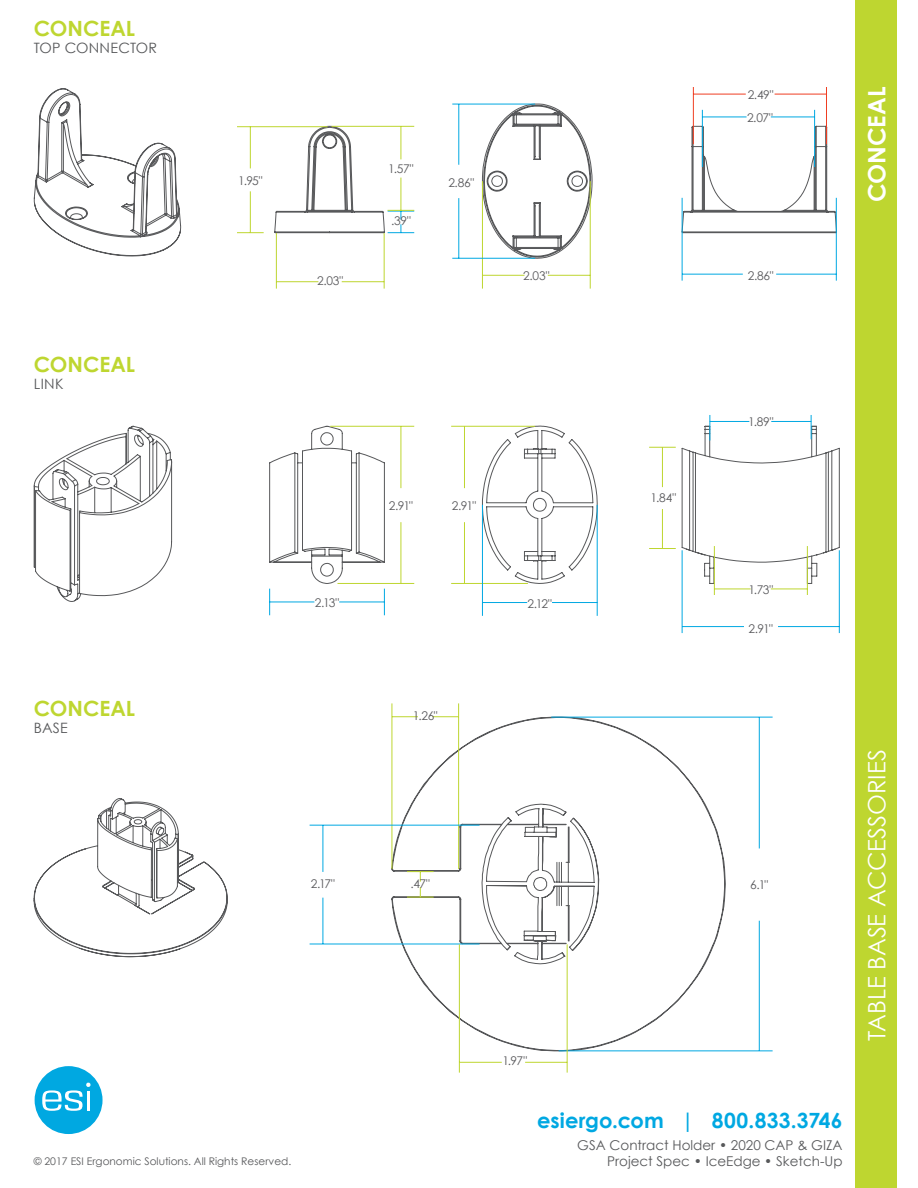
<style>
.page{position:relative;width:918px;height:1188px;background:#fff}
.page>*{position:absolute;margin:0;border:0;box-sizing:border-box;transform-origin:0 0}
.t1{font:24px "Century Gothic";color:#fff}
.t2{font:700 24px "Century Gothic";letter-spacing:-.005em;color:#fff}
.bold_footer{font:700 21px "Century Gothic";letter-spacing:.005em;color:#00a8e2}
.Technology_Solutions{font:700 21px "Century Gothic";color:#bed630}
.Technology_Solutions-2{font:14.25px "Century Gothic";letter-spacing:.015em;color:#57585a}
.footer_body{font:13.5px/16.2px "Century Gothic";color:#57585a;text-align:right}
.t3{font:12px "Century Gothic";letter-spacing:-.05em;color:#59595c}
.copyright{font:10.5px "Century Gothic";color:#57585a}
</style>
<div class="page">
<svg style="left:391px;top:716px;width:335px;height:336px"></svg>
<svg style="left:33px;top:798px;width:195px;height:159px"></svg>
<hr style="left:759px;top:921px;width:1px;height:130px;background:#00a8e2">
<hr style="left:559px;top:1050px;width:214px;height:1px;background:#00a8e2">
<hr style="left:759px;top:717px;width:1px;height:131px;background:#00a8e2">
<hr style="left:551px;top:717px;width:222px;height:1px;background:#00a8e2">
<svg style="left:407px;top:871px;width:27px;height:27px"></svg>
<svg style="left:393px;top:716px;width:25px;height:1px"></svg>
<hr style="left:392px;top:703px;width:1px;height:166px;background:#bed630">
<svg style="left:432px;top:716px;width:26px;height:1px"></svg>
<hr style="left:458px;top:703px;width:1px;height:166px;background:#bed630">
<hr style="left:323px;top:898px;width:1px;height:46px;background:#00a8e2">
<hr style="left:310px;top:944px;width:170px;height:1px;background:#00a8e2">
<hr style="left:323px;top:825px;width:1px;height:47px;background:#00a8e2">
<hr style="left:310px;top:825px;width:170px;height:1px;background:#00a8e2">
<hr style="left:525px;top:1062px;width:42px;height:1px;background:#bed630">
<hr style="left:567px;top:944px;width:1px;height:129px;background:#bed630">
<hr style="left:459px;top:1062px;width:43px;height:1px;background:#bed630">
<hr style="left:459px;top:944px;width:1px;height:129px;background:#bed630">
<svg style="left:482px;top:103px;width:111px;height:156px"></svg>
<svg style="left:681px;top:125px;width:156px;height:108px"></svg>
<svg style="left:33px;top:88px;width:148px;height:169px"></svg>
<hr style="left:482px;top:275px;width:42px;height:1px;background:#bed630">
<hr style="left:482px;top:181px;width:1px;height:108px;background:#bed630">
<hr style="left:548px;top:275px;width:42px;height:1px;background:#bed630">
<hr style="left:590px;top:181px;width:1px;height:108px;background:#bed630">
<hr style="left:458px;top:198px;width:1px;height:60px;background:#00a8e2">
<hr style="left:452px;top:258px;width:83px;height:1px;background:#00a8e2">
<hr style="left:458px;top:104px;width:1px;height:61px;background:#00a8e2">
<hr style="left:452px;top:104px;width:83px;height:1px;background:#00a8e2">
<hr style="left:276px;top:281px;width:42px;height:1px;background:#bed630">
<hr style="left:276px;top:233px;width:1px;height:56px;background:#bed630">
<hr style="left:342px;top:281px;width:42px;height:1px;background:#bed630">
<hr style="left:384px;top:233px;width:1px;height:56px;background:#bed630">
<hr style="left:776px;top:274px;width:60px;height:1px;background:#00a8e2">
<hr style="left:836px;top:198px;width:1px;height:83px;background:#00a8e2">
<hr style="left:682px;top:274px;width:61px;height:1px;background:#00a8e2">
<hr style="left:682px;top:198px;width:1px;height:83px;background:#00a8e2">
<hr style="left:775px;top:94px;width:52px;height:1px;background:#ef3e22">
<hr style="left:826px;top:87px;width:1px;height:57px;background:#ef3e22">
<hr style="left:693px;top:94px;width:53px;height:1px;background:#ef3e22">
<hr style="left:693px;top:87px;width:1px;height:57px;background:#ef3e22">
<hr style="left:771px;top:117px;width:44px;height:1px;background:#00a8e2">
<hr style="left:814px;top:110px;width:1px;height:57px;background:#00a8e2">
<hr style="left:702px;top:117px;width:45px;height:1px;background:#00a8e2">
<hr style="left:702px;top:110px;width:1px;height:57px;background:#00a8e2">
<svg style="left:274px;top:126px;width:140px;height:107px"></svg>
<hr style="left:401px;top:126px;width:1px;height:33px;background:#bed630">
<hr style="left:332px;top:126px;width:82px;height:1px;background:#bed630">
<hr style="left:250px;top:191px;width:1px;height:42px;background:#bed630">
<svg style="left:237px;top:232px;width:27px;height:1px"></svg>
<hr style="left:250px;top:127px;width:1px;height:41px;background:#bed630">
<hr style="left:237px;top:126px;width:91px;height:1px;background:#bed630">
<svg style="left:33px;top:425px;width:139px;height:177px"></svg>
<svg style="left:482px;top:425px;width:116px;height:159px"></svg>
<hr style="left:401px;top:522px;width:1px;height:61px;background:#bed630">
<hr style="left:338px;top:583px;width:76px;height:1px;background:#bed630">
<hr style="left:401px;top:426px;width:1px;height:62px;background:#bed630">
<hr style="left:330px;top:426px;width:84px;height:1px;background:#bed630">
<hr style="left:778px;top:626px;width:61px;height:1px;background:#00a8e2">
<hr style="left:839px;top:550px;width:1px;height:83px;background:#00a8e2">
<hr style="left:682px;top:626px;width:62px;height:1px;background:#00a8e2">
<hr style="left:682px;top:550px;width:1px;height:83px;background:#00a8e2">
<hr style="left:714px;top:589px;width:37px;height:1px;background:#bed630">
<hr style="left:714px;top:546px;width:1px;height:49px;background:#bed630">
<hr style="left:771px;top:589px;width:36px;height:1px;background:#bed630">
<hr style="left:807px;top:546px;width:1px;height:49px;background:#bed630">
<svg style="left:649px;top:415px;width:191px;height:169px"></svg>
<svg style="left:269px;top:425px;width:116px;height:190px"></svg>
<hr style="left:464px;top:522px;width:1px;height:61px;background:#bed630">
<hr style="left:451px;top:583px;width:77px;height:1px;background:#bed630">
<hr style="left:464px;top:426px;width:1px;height:62px;background:#bed630">
<hr style="left:451px;top:426px;width:84px;height:1px;background:#bed630">
<hr style="left:482px;top:602px;width:45px;height:1px;background:#00a8e2">
<hr style="left:482px;top:505px;width:1px;height:111px;background:#00a8e2">
<hr style="left:552px;top:602px;width:45px;height:1px;background:#00a8e2">
<hr style="left:597px;top:505px;width:1px;height:111px;background:#00a8e2">
<div style="left:855px;top:0;width:42px;height:1188px;background:#bed630"></div>
<div style="left:35px;top:1066px;width:68px;height:68px;background:#00a8e1;border-radius:50%"></div>
<svg style="left:42px;top:1083px;width:48px;height:28px"></svg>
<hr style="left:87px;top:1091px;width:3px;height:19px;background:#fff">
<p class="Technology_Solutions" style="left:34px;top:12px;width:103px">CONCEAL</p>
<p class="Technology_Solutions-2" style="left:34px;top:38px;width:125px">TOP CONNECTOR</p>
<p class="Technology_Solutions" style="left:34px;top:348px;width:103px">CONCEAL</p>
<p class="Technology_Solutions-2" style="left:34px;top:374px;width:31px">LINK</p>
<p class="t3" style="left:238px;top:173px;width:26px">1.95"</p>
<p class="t3" style="left:388px;top:160px;width:27px">1.57"</p>
<p class="t3" style="left:391px;top:212px;width:21px">.39"</p>
<p class="t3" style="left:448px;top:175px;width:27px">2.86"</p>
<p class="t3" style="left:748px;top:86px;width:27px">2.49"</p>
<p class="t3" style="left:747px;top:109px;width:27px">2.07"</p>
<p class="t3" style="left:317px;top:272px;width:28px">2.03"</p>
<p class="t3" style="left:748px;top:268px;width:27px">2.86"</p>
<p class="t3" style="left:523px;top:268px;width:28px">2.03"</p>
<p class="t3" style="left:389px;top:497px;width:26px">2.91"</p>
<p class="t3" style="left:452px;top:497px;width:26px">2.91"</p>
<p class="t3" style="left:651px;top:489px;width:27px">1.84"</p>
<p class="t3" style="left:748px;top:414px;width:27px">1.89"</p>
<p class="t2" style="left:858px;top:202px;width:117px;rotate:-90deg">CONCEAL</p>
<p class="Technology_Solutions" style="left:34px;top:693px;width:103px">CONCEAL</p>
<p class="Technology_Solutions-2" style="left:34px;top:718px;width:35px">BASE</p>
<p class="t3" style="left:315px;top:594px;width:26px">2.13"</p>
<p class="t3" style="left:311px;top:875px;width:26px">2.17"</p>
<p class="copyright" style="left:34px;top:1154px;width:259px">© 2017 ESI Ergonomic Solutions. All Rights Reserved.</p>
<p class="t3" style="left:528px;top:595px;width:26px">2.12"</p>
<p class="t3" style="left:748px;top:581px;width:26px">1.73"</p>
<p class="t3" style="left:749px;top:620px;width:26px">2.91"</p>
<p class="t3" style="left:413px;top:707px;width:26px">1.26"</p>
<p class="t3" style="left:411px;top:875px;width:21px">.47"</p>
<p class="t3" style="left:750px;top:877px;width:20px">6.1"</p>
<p class="t3" style="left:502px;top:1052px;width:26px">1.97"</p>
<p class="bold_footer" style="left:537px;top:1104px;width:307px">esiergo.com | 800.833.3746</p>
<p class="footer_body" style="left:577px;top:1137px;width:267px">GSA Contract Holder • 2020 CAP &amp; GIZA<br>Project Spec • IceEdge • Sketch-Up</p>
<p class="t1" style="left:860px;top:1041px;width:294px;rotate:-90deg">TABLE BASE ACCESSORIES</p>
</div>
